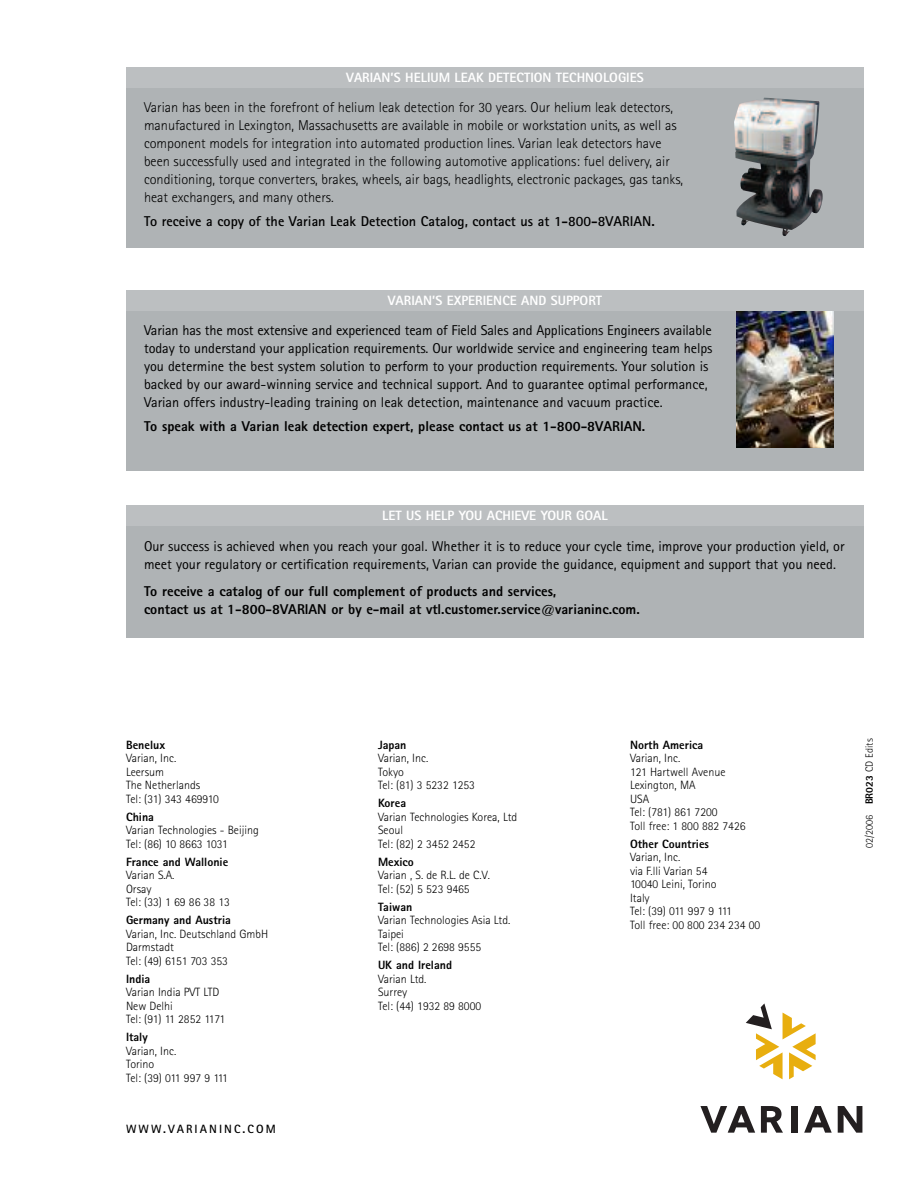
<style>
.page{position:relative;width:918px;height:1188px;background:#fff}
.page>*{position:absolute;margin:0;border:0;box-sizing:border-box;transform-origin:0 0}
.t1{font:14.25px/18px "Rotis Sans Serif";color:#000}
.t2{font:300 14.25px/18px "Rotis Sans Serif";color:#000}
.t3{font:800 14.25px/18px "Rotis Sans Serif";color:#000}
.t4{font:700 14.25px "Rotis Sans Serif";color:#000}
.t5{font:800 13.5px "Rotis Sans Serif";color:#fff}
.t6{font:300 12px/13.5px "Rotis Sans Serif";color:#000}
.t7{font:800 12px "Rotis Sans Serif";color:#000}
.t8{font:700 12px "Rotis Sans Serif";letter-spacing:.17em;color:#000}
.t9{font:300 10.5px "Rotis Sans Serif";color:#000}
.s1{font-weight:800}
</style>
<div class="page">
<div style="left:126px;top:307px;width:738px;height:164px;background:#afb3b5"></div>
<svg style="left:838px;top:1106px;width:24px;height:27px"></svg>
<div style="left:791px;top:1106px;width:6px;height:27px;background:#231f20"></div>
<svg style="left:761px;top:1106px;width:22px;height:27px"></svg>
<svg style="left:804px;top:1106px;width:28px;height:27px"></svg>
<svg style="left:700px;top:1106px;width:55px;height:27px"></svg>
<svg style="left:746px;top:1003px;width:70px;height:76px"></svg>
<img style="left:736px;top:311px;width:97px;height:137px">
<div style="left:126px;top:84px;width:738px;height:164px;background:#afb3b5"></div>
<div style="left:126px;top:67px;width:738px;height:21px;background:#bcbfc1"></div>
<div style="left:126px;top:290px;width:738px;height:21px;background:#bcbfc1"></div>
<div style="left:126px;top:523px;width:738px;height:115px;background:#afb3b5"></div>
<div style="left:126px;top:505px;width:738px;height:21px;background:#bcbfc1"></div>
<img style="left:734px;top:98px;width:89px;height:138px">
<p class="t5" style="left:346px;top:72px;width:299px">VARIAN’S HELIUM LEAK DETECTION TECHNOLOGIES</p>
<p class="t2" style="left:144px;top:99px;width:540px">Varian has been in the forefront of helium leak detection for 30 years. Our helium leak detectors, manufactured in Lexington, Massachusetts are available in mobile or workstation units, as well as component models for integration into automated production lines. Varian leak detectors have been successfully used and integrated in the following automotive applications: fuel delivery, air conditioning, torque converters, brakes, wheels, air bags, headlights, electronic packages, gas tanks, heat exchangers, and many others.</p>
<p class="t4" style="left:144px;top:216px;width:512px">To receive a copy of the Varian Leak Detection Catalog, contact us at 1-800-8VARIAN.</p>
<p class="t5" style="left:388px;top:296px;width:216px">VARIAN’S EXPERIENCE AND SUPPORT</p>
<p class="t1" style="left:144px;top:323px;width:570px">Varian has the most extensive and experienced team of Field Sales and Applications Engineers available today to understand your application requirements. Our worldwide service and engineering team helps you determine the best system solution to perform to your production requirements. Your solution is backed by our award-winning service and technical support. And to guarantee optimal performance, Varian offers industry-leading training on leak detection, maintenance and vacuum practice.</p>
<p class="t3" style="left:144px;top:419px;width:503px">To speak with a Varian leak detection expert, please contact us at 1-800-8VARIAN.</p>
<p class="t5" style="left:382px;top:511px;width:227px">LET US HELP YOU ACHIEVE YOUR GOAL</p>
<p class="t1" style="left:144px;top:538px;width:702px">Our success is achieved when you reach your goal. Whether it is to reduce your cycle time, improve your production yield, or meet your regulatory or certification requirements, Varian can provide the guidance, equipment and support that you need.</p>
<p class="t3" style="left:144px;top:583px;width:497px">To receive a catalog of our full complement of products and services,<br>contact us at 1-800-8VARIAN or by e-mail at vtl.customer.service@varianinc.com.</p>
<p class="t7" style="left:126px;top:740px;width:41px">Benelux</p>
<p class="t6" style="left:126px;top:753px;width:95px">Varian, Inc.<br>Leersum<br>The Netherlands<br>Tel: (31) 343 469910</p>
<p class="t7" style="left:126px;top:812px;width:30px">China</p>
<p class="t6" style="left:126px;top:825px;width:134px">Varian Technologies - Beijing<br>Tel: (86) 10 8663 1031</p>
<p class="t7" style="left:126px;top:857px;width:104px">France and Wallonie</p>
<p class="t6" style="left:126px;top:870px;width:105px">Varian S.A.<br>Orsay<br>Tel: (33) 1 69 86 38 13</p>
<p class="t7" style="left:126px;top:916px;width:106px">Germany and Austria</p>
<p class="t6" style="left:126px;top:928px;width:144px">Varian, Inc. Deutschland GmbH<br>Darmstadt<br>Tel: (49) 6151 703 353</p>
<p class="t7" style="left:126px;top:974px;width:26px">India</p>
<p class="t6" style="left:126px;top:987px;width:101px">Varian India PVT LTD<br>New Delhi<br>Tel: (91) 11 2852 1171</p>
<p class="t7" style="left:126px;top:1033px;width:23px">Italy</p>
<p class="t6" style="left:126px;top:1045px;width:104px">Varian, Inc.<br>Torino<br>Tel: (39) 011 997 9 111</p>
<p class="t8" style="left:126px;top:1125px;width:151px">WWW.VARIANINC.COM</p>
<p class="t7" style="left:378px;top:740px;width:30px">Japan</p>
<p class="t6" style="left:378px;top:753px;width:99px">Varian, Inc.<br>Tokyo<br>Tel: (81) 3 5232 1253</p>
<p class="t7" style="left:378px;top:799px;width:30px">Korea</p>
<p class="t6" style="left:378px;top:811px;width:141px">Varian Technologies Korea, Ltd<br>Seoul<br>Tel: (82) 2 3452 2452</p>
<p class="t7" style="left:378px;top:857px;width:37px">Mexico</p>
<p class="t6" style="left:378px;top:870px;width:113px">Varian , S. de R.L. de C.V.<br>Tel: (52) 5 523 9465</p>
<p class="t7" style="left:378px;top:902px;width:36px">Taiwan</p>
<p class="t6" style="left:378px;top:915px;width:134px">Varian Technologies Asia Ltd.<br>Taipei<br>Tel: (886) 2 2698 9555</p>
<p class="t7" style="left:378px;top:961px;width:76px">UK and Ireland</p>
<p class="t6" style="left:378px;top:973px;width:105px">Varian Ltd.<br>Surrey<br>Tel: (44) 1932 89 8000</p>
<p class="t7" style="left:630px;top:740px;width:75px">North America</p>
<p class="t6" style="left:630px;top:753px;width:117px">Varian, Inc.<br>121 Hartwell Avenue<br>Lexington, MA<br>USA<br>Tel: (781) 861 7200<br>Toll free: 1 800 882 7426</p>
<p class="t7" style="left:630px;top:839px;width:81px">Other Countries</p>
<p class="t6" style="left:630px;top:852px;width:132px">Varian, Inc.<br>via F.lli Varian 54<br>10040 Leini, Torino<br>Italy<br>Tel: (39) 011 997 9 111<br>Toll free: 00 800 234 234 00</p>
<p class="t9" style="left:865px;top:848px;width:111px;rotate:-90deg">02/2006 <span class="s1">BR023</span> CD Edits</p>
</div>
